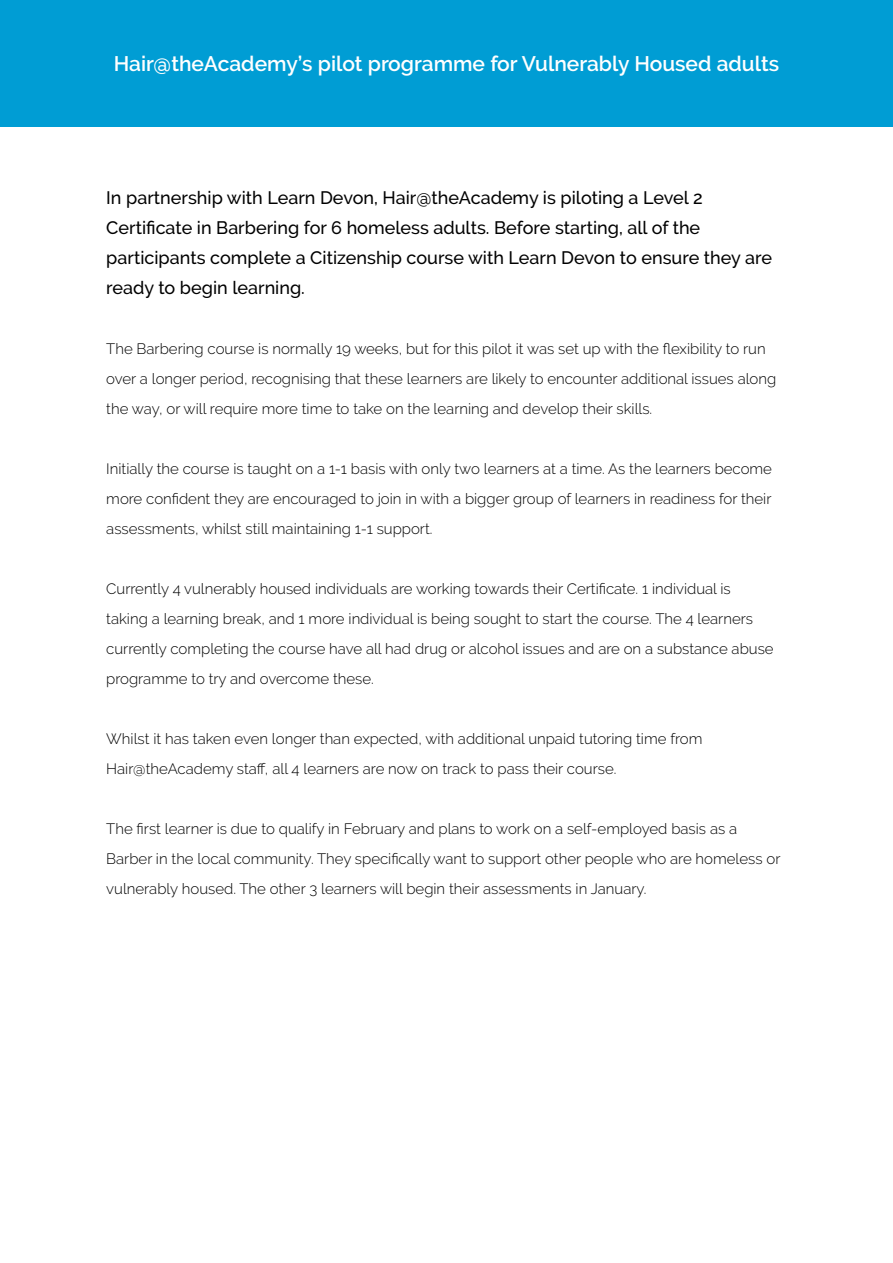
<style>
.page{position:relative;width:893px;height:1263px;background:#fff}
.page>*{position:absolute;margin:0;border:0;box-sizing:border-box;transform-origin:0 0}
.t1{font:600 21px "Raleway";color:#fff}
.t2{font:500 18px/30px "Raleway";color:#000}
.t3{font:300 15px/30px "Raleway";color:#000}
</style>
<div class="page">
<div style="left:0;top:0;width:893px;height:126px;background:#009dd4"></div>
<h1 class="t1" style="left:114px;top:51px;width:667px">Hair@theAcademy’s pilot programme for Vulnerably Housed adults</h1>
<p class="t2" style="left:106px;top:183px;width:667px">In partnership with Learn Devon, Hair@theAcademy is piloting a Level 2<br>Certificate in Barbering for 6 homeless adults. Before starting, all of the participants complete a Citizenship course with Learn Devon to ensure they are ready to begin learning.</p>
<p class="t3" style="left:106px;top:334px;width:671px">The Barbering course is normally 19 weeks, but for this pilot it was set up with the flexibility to run over a longer period, recognising that these learners are likely to encounter additional issues along the way, or will require more time to take on the learning and develop their skills.</p>
<p class="t3" style="left:106px;top:454px;width:667px;text-align:justify">Initially the course is taught on a 1-1 basis with only two learners at a time. As the learners become more confident they are encouraged to join in with a bigger group of learners in readiness for their assessments, whilst still maintaining 1-1 support.</p>
<p class="t3" style="left:106px;top:574px;width:669px">Currently 4 vulnerably housed individuals are working towards their Certificate. 1 individual is taking a learning break, and 1 more individual is being sought to start the course. The 4 learners currently completing the course have all had drug or alcohol issues and are on a substance abuse programme to try and overcome these.</p>
<p class="t3" style="left:106px;top:724px;width:598px">Whilst it has taken even longer than expected, with additional unpaid tutoring time from<br>Hair@theAcademy staff, all 4 learners are now on track to pass their course.</p>
<p class="t3" style="left:106px;top:814px;width:676px">The first learner is due to qualify in February and plans to work on a self-employed basis as a<br>Barber in the local community. They specifically want to support other people who are homeless or vulnerably housed. The other 3 learners will begin their assessments in January.</p>
</div>
